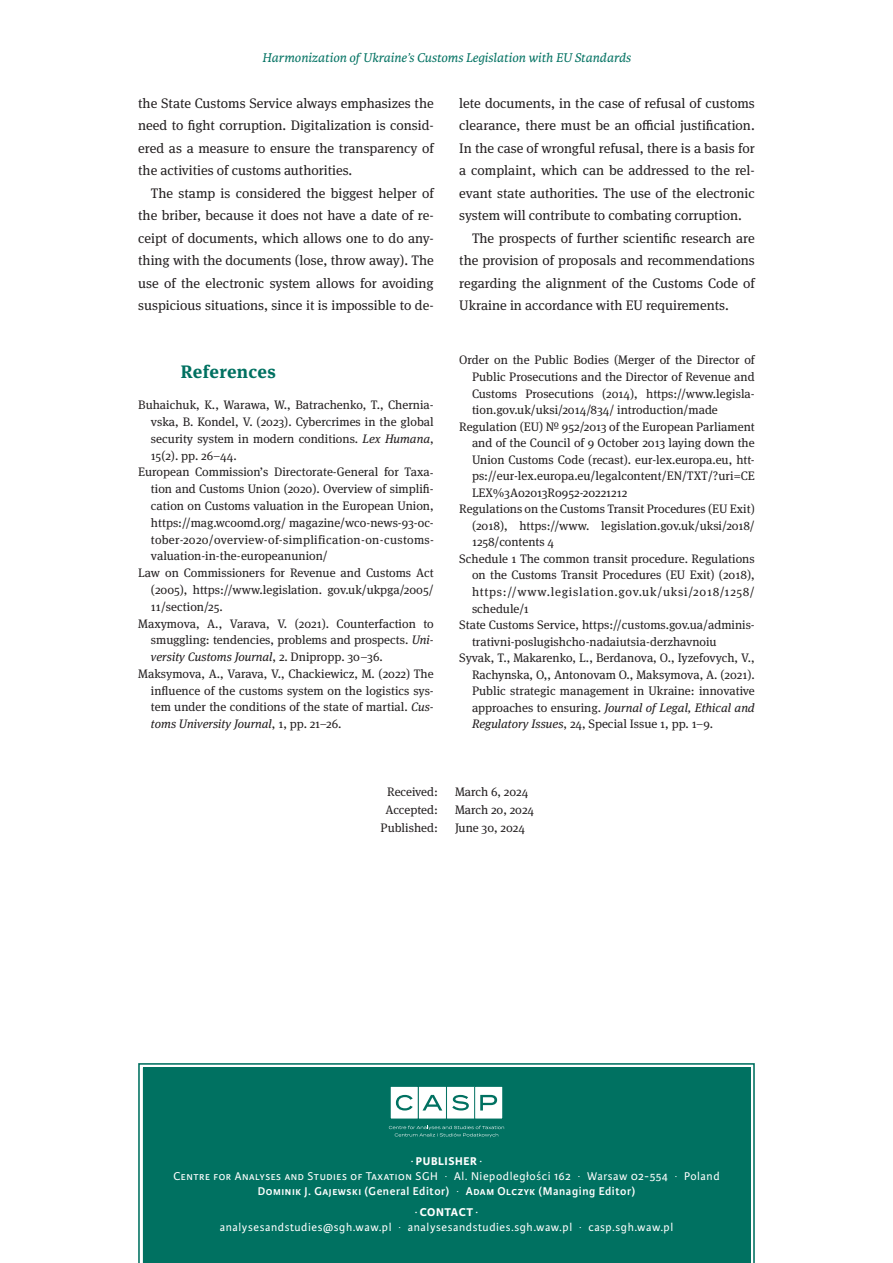
<style>
.page{position:relative;width:893px;height:1263px;background:#fff}
.page>*{position:absolute;margin:0;border:0;box-sizing:border-box;transform-origin:0 0}
.t1{font:700 18px "Meta Serif Pro";letter-spacing:.02em;color:#007161}
.t2{font:13.8px/22.5px "Meta Serif Pro";color:#231f20;text-align:justify}
.t3{font:italic 13.5px "Karmina";color:#007161}
.t4{font:12.3px "Meta Serif Pro";color:#231f20}
.t5{font:italic 12.3px "Meta Serif Pro";color:#231f20}
.t6{font:12.3px "Meta Serif Pro";letter-spacing:.025em;color:#231f20}
.t7{font:12.3px "Meta Serif Pro";letter-spacing:.06em;color:#231f20}
.t8{font:12px/15px "Karmina Sans";letter-spacing:.05em;color:#fff;text-align:center}
.t9{font:700 12px "Karmina Sans";letter-spacing:.05em;color:#fff}
.s1{font-style:italic}
.s2{font-style:normal}
.s3{font-weight:600}
</style>
<div class="page">
<svg style="left:138px;top:1063px;width:617px;height:200px"></svg>
<div style="left:143px;top:1068px;width:607px;height:195px;background:#007161"></div>
<div style="left:390px;top:1086px;width:28px;height:33px;background:#fff"></div>
<div style="left:418px;top:1086px;width:28px;height:33px;background:#fff"></div>
<div style="left:418px;top:1086px;width:29px;height:33px;border:1px solid #007161"></div>
<div style="left:446px;top:1086px;width:29px;height:33px;background:#fff"></div>
<div style="left:446px;top:1086px;width:29px;height:33px;border:1px solid #007161"></div>
<div style="left:475px;top:1086px;width:28px;height:33px;background:#fff"></div>
<div style="left:474px;top:1086px;width:29px;height:33px;border:1px solid #007161"></div>
<svg style="left:396px;top:1095px;width:17px;height:15px"></svg>
<svg style="left:423px;top:1095px;width:19px;height:15px"></svg>
<svg style="left:452px;top:1095px;width:17px;height:15px"></svg>
<svg style="left:480px;top:1095px;width:17px;height:15px"></svg>
<svg style="left:389px;top:1126px;width:115px;height:11px"></svg>
<p class="t3" style="left:262px;top:50px;width:370px">Harmonization of Ukraine’s Customs Legislation with EU Standards</p>
<p class="t2" style="left:138px;top:91px;width:297px">the State Customs Service always emphasizes the need to fight corruption. Digitalization is consid&shy;ered as a measure to ensure the transparency of the activities of customs authorities.</p>
<p class="t2" style="left:138px;top:181px;width:297px;text-indent:13px">The stamp is considered the biggest helper of the briber, because it does not have a date of re&shy;ceipt of documents, which allows one to do any&shy;thing with the documents (lose, throw away). The use of the electronic system allows for avoiding suspicious situations, since it is impossible to de-</p>
<h1 class="t1" style="left:181px;top:357px;width:97px">References</h1>
<p class="t4" style="left:138px;top:396px;width:297px">Buhaichuk, K., Warawa, W., Batrachenko, T., Chernia-</p>
<p class="t4" style="left:151px;top:413px;width:284px">vska, B. Kondel, V. (2023). Cybercrimes in the global</p>
<p class="t4" style="left:151px;top:430px;width:284px">security system in modern conditions. <span class="s1">Lex Humana</span>,</p>
<p class="t4" style="left:151px;top:446px;width:87px">15(2). pp. 26–44.</p>
<p class="t4" style="left:138px;top:463px;width:297px">European Commission’s Directorate-General for Taxa-</p>
<p class="t4" style="left:151px;top:480px;width:284px">tion and Customs Union (2020). Overview of simplifi-</p>
<p class="t4" style="left:151px;top:497px;width:284px">cation on Customs valuation in the European Union,</p>
<p class="t4" style="left:151px;top:514px;width:284px">https://mag.wcoomd.org/ magazine/wco-news-93-oc-</p>
<p class="t6" style="left:151px;top:530px;width:284px">tober-2020/overview-of-simplification-on-customs-</p>
<p class="t4" style="left:151px;top:547px;width:178px">valuation-in-the-europeanunion/</p>
<p class="t4" style="left:138px;top:564px;width:297px">Law on Commissioners for Revenue and Customs Act</p>
<p class="t4" style="left:151px;top:581px;width:284px">(2005), https://www.legislation. gov.uk/ukpga/2005/</p>
<p class="t4" style="left:151px;top:598px;width:73px">11/section/25.</p>
<p class="t4" style="left:138px;top:614px;width:297px">Maxymova, A., Varava, V. (2021). Counterfaction to</p>
<p class="t4" style="left:151px;top:631px;width:284px">smuggling: tendencies, problems and prospects. <span class="s1">Uni-</span></p>
<p class="t5" style="left:151px;top:648px;width:233px">versity Customs Journal<span class="s2">, 2. Dnipropp. 30–36.</span></p>
<p class="t4" style="left:138px;top:665px;width:297px">Maksymova, A., Varava, V., Chackiewicz, M. (2022) The</p>
<p class="t4" style="left:151px;top:681px;width:284px">influence of the customs system on the logistics sys-</p>
<p class="t4" style="left:151px;top:698px;width:284px">tem under the conditions of the state of martial. <span class="s1">Cus-</span></p>
<p class="t5" style="left:151px;top:715px;width:192px">toms University Journal<span class="s2">, 1, pp. 21–26.</span></p>
<p class="t2" style="left:459px;top:91px;width:297px">lete documents, in the case of refusal of customs</p>
<p class="t2" style="left:459px;top:113px;width:297px">clearance, there must be an official justification.</p>
<p class="t2" style="left:459px;top:136px;width:297px">In the case of wrongful refusal, there is a basis for</p>
<p class="t2" style="left:459px;top:158px;width:297px">a complaint, which can be addressed to the rel-</p>
<p class="t2" style="left:459px;top:181px;width:297px">evant state authorities. The use of the electronic</p>
<p class="t2" style="left:459px;top:203px;width:284px">system will contribute to combating corruption.</p>
<p class="t2" style="left:472px;top:226px;width:284px">The prospects of further scientific research are</p>
<p class="t2" style="left:459px;top:248px;width:297px">the provision of proposals and recommendations</p>
<p class="t2" style="left:459px;top:271px;width:297px">regarding the alignment of the Customs Code of</p>
<p class="t2" style="left:459px;top:293px;width:271px">Ukraine in accordance with EU requirements.</p>
<p class="t4" style="left:459px;top:351px;width:297px">Order on the Public Bodies (Merger of the Director of</p>
<p class="t4" style="left:472px;top:368px;width:284px">Public Prosecutions and the Director of Revenue and</p>
<p class="t4" style="left:472px;top:384px;width:284px">Customs Prosecutions (2014), https://www.legisla-</p>
<p class="t4" style="left:472px;top:401px;width:247px">tion.gov.uk/uksi/2014/834/ introduction/made</p>
<p class="t4" style="left:459px;top:417px;width:297px">Regulation (EU) № 952/2013 of the European Parliament</p>
<p class="t4" style="left:472px;top:434px;width:284px">and of the Council of 9 October 2013 laying down the</p>
<p class="t4" style="left:472px;top:450px;width:284px">Union Customs Code (recast). eur-lex.europa.eu, htt-</p>
<p class="t4" style="left:472px;top:467px;width:284px">ps://eur-lex.europa.eu/legalcontent/EN/TXT/?uri=CE</p>
<p class="t4" style="left:472px;top:484px;width:157px">LEX%3A02013R0952-20221212</p>
<p class="t4" style="left:459px;top:500px;width:297px">Regulations on the Customs Transit Procedures (EU Exit)</p>
<p class="t4" style="left:472px;top:517px;width:284px">(2018), https://www. legislation.gov.uk/uksi/2018/</p>
<p class="t4" style="left:472px;top:533px;width:84px">1258/contents 4</p>
<p class="t4" style="left:459px;top:550px;width:297px">Schedule 1 The common transit procedure. Regulations</p>
<p class="t4" style="left:472px;top:566px;width:284px">on the Customs Transit Procedures (EU Exit) (2018),</p>
<p class="t7" style="left:472px;top:583px;width:284px">https://www.legislation.gov.uk/uksi/2018/1258/</p>
<p class="t4" style="left:472px;top:599px;width:58px">schedule/1</p>
<p class="t4" style="left:459px;top:616px;width:297px">State Customs Service, https://customs.gov.ua/adminis-</p>
<p class="t4" style="left:472px;top:632px;width:246px">trativni-poslugishcho-nadaiutsia-derzhavnoiu</p>
<p class="t4" style="left:459px;top:649px;width:297px">Syvak, T., Makarenko, L., Berdanova, O., Iyzefovych, V.,</p>
<p class="t4" style="left:472px;top:665px;width:284px">Rachynska, O,, Antonovam O., Maksymova, A. (2021).</p>
<p class="t4" style="left:472px;top:682px;width:284px">Public strategic management in Ukraine: innovative</p>
<p class="t5" style="left:472px;top:698px;width:284px"><span class="s2">approaches to ensuring.</span> Journal of Legal, Ethical and</p>
<p class="t4" style="left:472px;top:715px;width:243px"><span class="s1">Regulatory Issues</span>, 24, Special Issue 1, pp. 1–9.</p>
<p class="t4" style="left:387px;top:783px;width:52px">Received:</p>
<p class="t4" style="left:455px;top:783px;width:75px">March 6, 2024</p>
<p class="t4" style="left:385px;top:801px;width:54px">Accepted:</p>
<p class="t4" style="left:455px;top:801px;width:81px">March 20, 2024</p>
<p class="t4" style="left:381px;top:819px;width:59px">Published:</p>
<p class="t4" style="left:455px;top:819px;width:72px">June 30, 2024</p>
<p class="t9" style="left:411px;top:1155px;width:72px">. PUBLISHER .</p>
<p class="t8" style="left:173px;top:1169px;width:548px">Centre for Analyses and Studies of Taxation SGH . Al. Niepodległości 162 . Warsaw 02-554 . Poland<br><span class="s3">Dominik J. Gajewski (General Editor)</span> . <span class="s3">Adam Olczyk (Managing Editor)</span></p>
<p class="t9" style="left:415px;top:1205px;width:64px">. CONTACT .</p>
<p class="t8" style="left:220px;top:1220px;width:455px">analysesandstudies@sgh.waw.pl . analysesandstudies.sgh.waw.pl . casp.sgh.waw.pl</p>
</div>
